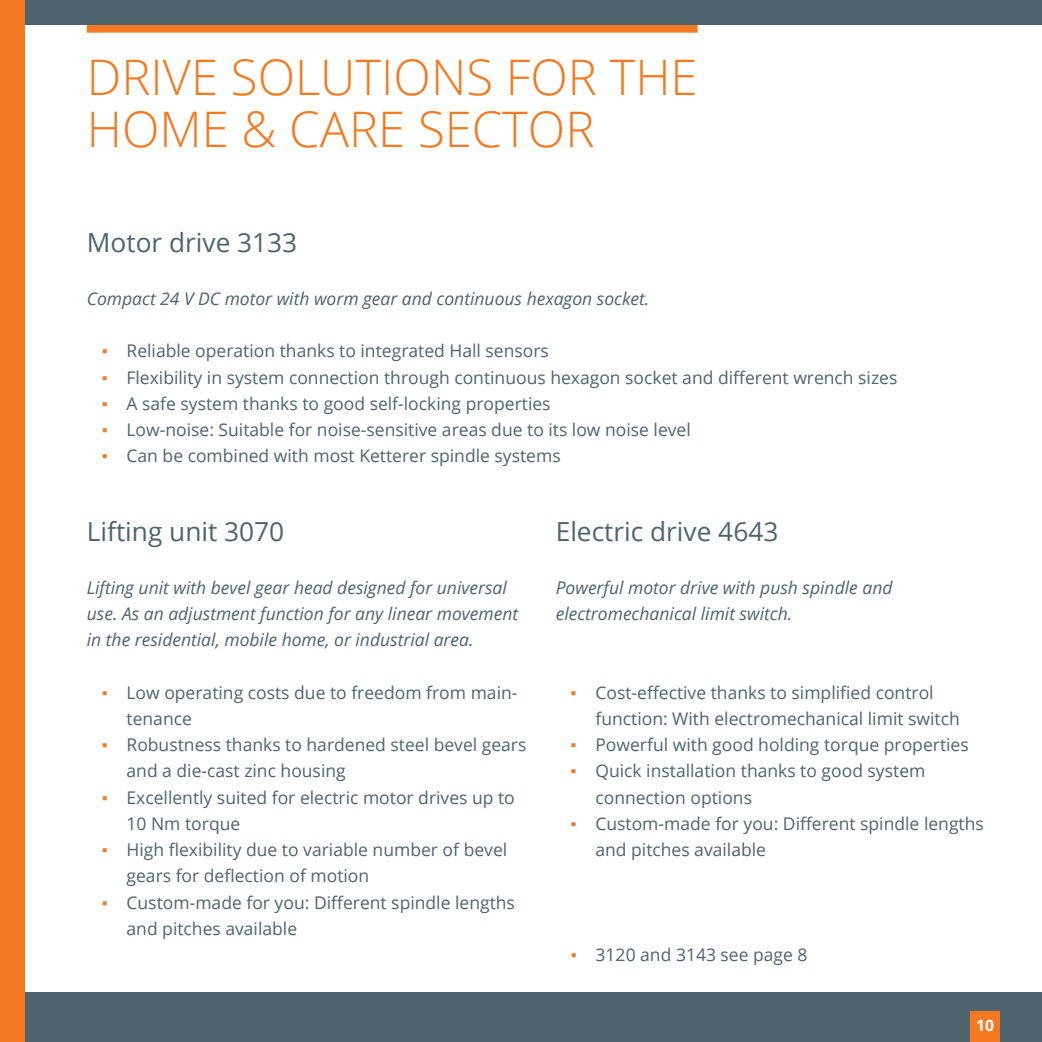
<style>
.page{position:relative;width:1042px;height:1042px;background:#fff}
.page>*{position:absolute;margin:0;border:0;box-sizing:border-box;transform-origin:0 0}
.t1{font:300 49px/52.5px "Open Sans";color:#f47921}
.t2{font:26.25px "Open Sans";color:#4e646e}
.t3{font:17.5px/26.2px "Open Sans";color:#4e646e}
.t4{font:italic 17.5px/26.2px "Open Sans";color:#4e646e}
.t5{font:700 15.75px "Open Sans";color:#fff}
.s1{font-family:"Arial";color:#f47921}
</style>
<div class="page">
<div style="left:87px;top:19px;width:611px;height:14px;background:#f47921"></div>
<div style="left:0;top:0;width:1042px;height:25px;background:#4e646e"></div>
<div style="left:0;top:992px;width:1042px;height:50px;background:#4e646e"></div>
<div style="left:970px;top:1011px;width:30px;height:31px;background:#f47921"></div>
<div style="left:0;top:0;width:25px;height:1042px;background:#f47921"></div>
<h1 class="t1" style="left:87px;top:52px;width:612px">DRIVE SOLUTIONS FOR THE<br>HOME &amp; CARE SECTOR</h1>
<h2 class="t2" style="left:87px;top:232px;width:212px">Motor drive 3133</h2>
<p class="t4" style="left:87px;top:287px;width:564px">Compact 24 V DC motor with worm gear and continuous hexagon socket.</p>
<p class="t3" style="left:102px;top:337px;width:449px"><span class="s1">▪</span> Reliable operation thanks to integrated Hall sensors</p>
<p class="t3" style="left:102px;top:363px;width:797px"><span class="s1">▪</span> Flexibility in system connection through continuous hexagon socket and different wrench sizes</p>
<p class="t3" style="left:102px;top:390px;width:450px"><span class="s1">▪</span> A safe system thanks to good self-locking properties</p>
<p class="t3" style="left:102px;top:418px;width:591px"><span class="s1">▪</span> Low-noise: Suitable for noise-sensitive areas due to its low noise level</p>
<p class="t3" style="left:102px;top:444px;width:460px"><span class="s1">▪</span> Can be combined with most Ketterer spindle systems</p>
<h2 class="t2" style="left:87px;top:521px;width:199px">Lifting unit 3070</h2>
<p class="t4" style="left:87px;top:576px;width:433px">Lifting unit with bevel gear head designed for universal use. As an adjustment function for any linear movement in the residential, mobile home, or industrial area.</p>
<p class="t3" style="left:126px;top:681px;width:392px;text-indent:-25px"><span class="s1">▪</span> Low operating costs due to freedom from main&shy;tenance</p>
<p class="t3" style="left:126px;top:731px;width:401px;text-indent:-25px"><span class="s1">▪</span> Robustness thanks to hardened steel bevel gears and a die-cast zinc housing</p>
<p class="t3" style="left:126px;top:786px;width:390px;text-indent:-25px"><span class="s1">▪</span> Excellently suited for electric motor drives up to<br>10 Nm torque</p>
<p class="t3" style="left:126px;top:836px;width:382px;text-indent:-25px"><span class="s1">▪</span> High flexibility due to variable number of bevel gears for deflection of motion</p>
<p class="t3" style="left:126px;top:888px;width:390px;text-indent:-25px"><span class="s1">▪</span> Custom-made for you: Different spindle lengths and pitches available</p>
<h2 class="t2" style="left:556px;top:521px;width:224px">Electric drive 4643</h2>
<p class="t4" style="left:556px;top:576px;width:338px">Powerful motor drive with push spindle and electromechanical limit switch.</p>
<p class="t3" style="left:595px;top:678px;width:366px;text-indent:-25px"><span class="s1">▪</span> Cost-effective thanks to simplified control function: With electromechanical limit switch</p>
<p class="t3" style="left:570px;top:733px;width:400px"><span class="s1">▪</span> Powerful with good holding torque properties</p>
<p class="t3" style="left:595px;top:757px;width:331px;text-indent:-25px"><span class="s1">▪</span> Quick installation thanks to good system connection options</p>
<p class="t3" style="left:595px;top:810px;width:390px;text-indent:-25px"><span class="s1">▪</span> Custom-made for you: Different spindle lengths and pitches available</p>
<p class="t3" style="left:571px;top:943px;width:238px"><span class="s1">▪</span> 3120 and 3143 see page 8</p>
<p class="t5" style="left:976px;top:1016px;width:19px">10</p>
</div>
